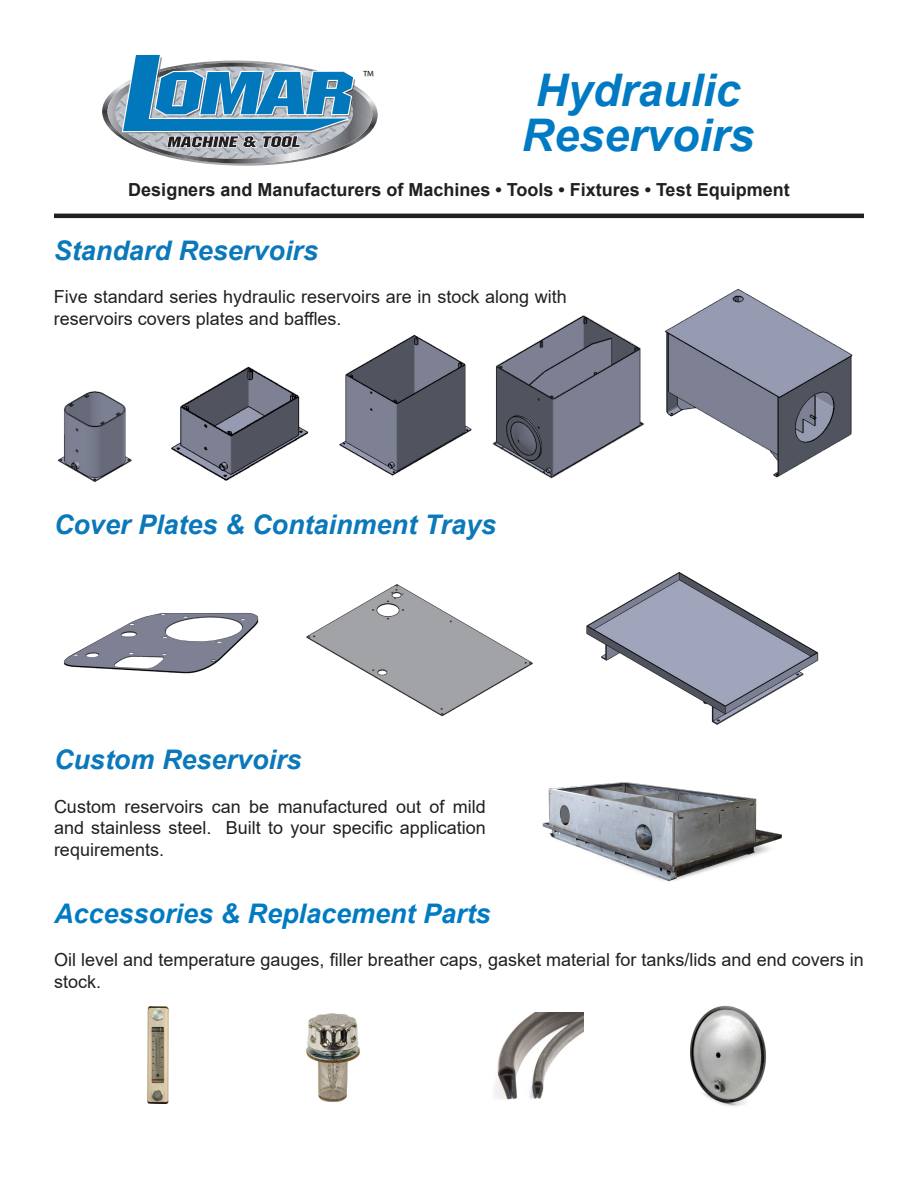
<style>
.page{position:relative;width:918px;height:1188px;background:#fff}
.page>*{position:absolute;margin:0;border:0;box-sizing:border-box;transform-origin:0 0}
.t1{font:italic 700 45px/45px "Arial";color:#007bc3;text-align:center}
.t2{font:italic 700 27px "Arial";color:#0b78ba}
.t3{font:italic 700 27px "Arial";color:#007bc3}
.t4{font:18px/21.6px "Arial";color:#231f20}
.t5{font:700 18px "Arial";color:#231f20}
.t6{font:13.5px "Myriad";color:#231f20}
</style>
<div class="page">
<hr style="left:54px;top:214px;width:810px;height:4px;background:#231f20">
<svg style="left:102px;top:54px;width:276px;height:112px"></svg>
<img style="left:542px;top:782px;width:240px;height:100px">
<img style="left:171px;top:366px;width:138px;height:115px">
<img style="left:339px;top:334px;width:133px;height:142px">
<img style="left:664px;top:288px;width:189px;height:190px">
<img style="left:57px;top:391px;width:75px;height:91px">
<img style="left:492px;top:315px;width:153px;height:164px">
<img style="left:147px;top:1006px;width:22px;height:98px">
<img style="left:306px;top:1013px;width:54px;height:89px">
<img style="left:690px;top:1005px;width:77px;height:102px">
<img style="left:586px;top:572px;width:233px;height:153px">
<img style="left:306px;top:584px;width:227px;height:133px">
<img style="left:64px;top:613px;width:195px;height:60px">
<img style="left:494px;top:1012px;width:90px;height:88px">
<p class="t6" style="left:363px;top:69px;width:12px">™</p>
<h1 class="t1" style="left:522px;top:69px;width:234px">Hydraulic<br>Reservoirs</h1>
<p class="t5" style="left:128px;top:177px;width:663px">Designers and Manufacturers of Machines • Tools • Fixtures • Test Equipment</p>
<p class="t2" style="left:54px;top:233px;width:266px">Standard Reservoirs</p>
<p class="t4" style="left:54px;top:286px;width:514px">Five standard series hydraulic reservoirs are in stock along with reservoirs covers plates and baffles.</p>
<p class="t2" style="left:54px;top:507px;width:444px">Cover Plates &amp; Containment Trays</p>
<p class="t2" style="left:54px;top:742px;width:249px">Custom Reservoirs</p>
<p class="t4" style="left:54px;top:795px;width:433px;text-align:justify">Custom reservoirs can be manufactured out of mild and stainless steel. Built to your specific application requirements.</p>
<p class="t3" style="left:54px;top:896px;width:438px">Accessories &amp; Replacement Parts</p>
<p class="t4" style="left:54px;top:949px;width:811px">Oil level and temperature gauges, filler breather caps, gasket material for tanks/lids and end covers in stock.</p>
</div>
